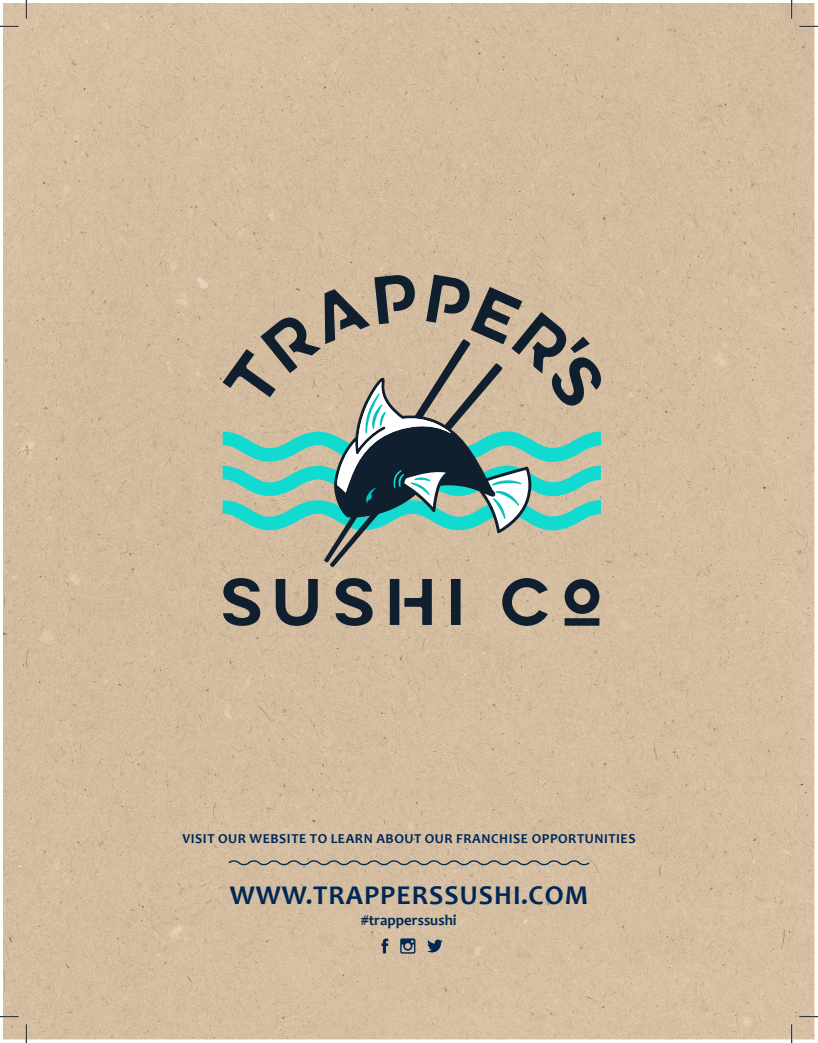
<style>
.page{position:relative;width:818px;height:1043px;background:#fff}
.page>*{position:absolute;margin:0;border:0;box-sizing:border-box;transform-origin:0 0}
.t1{font:700 27.25px "Candara";letter-spacing:.04em;color:#002855}
.Heading{font:700 15px "Candara";color:#002855}
.item_names{font:700 13.75px "Candara";letter-spacing:.04em;color:#002855}
</style>
<div class="page">
<div style="left:4px;top:4px;width:810px;height:1035px;background:#d4bda1"></div>
<svg style="left:381px;top:938px;width:7px;height:15px"></svg>
<svg style="left:400px;top:938px;width:15px;height:15px"></svg>
<svg style="left:427px;top:939px;width:15px;height:13px"></svg>
<svg style="left:223px;top:578px;width:376px;height:48px;background:#8c8376"></svg>
<svg style="left:222px;top:274px;width:379px;height:132px;background:#a69885"></svg>
<svg style="left:223px;top:424px;width:378px;height:113px;background:#87c7b2"></svg>
<svg style="left:324px;top:339px;width:178px;height:228px;background:#c0b299"></svg>
<svg style="left:334px;top:377px;width:197px;height:156px;background:#7c948c"></svg>
<svg style="left:227px;top:858px;width:364px;height:9px;background:#b1a494"></svg>
<svg style="left:0;top:25px;width:19px;height:2px"></svg>
<svg style="left:799px;top:25px;width:19px;height:2px"></svg>
<svg style="left:0;top:1015px;width:19px;height:2px"></svg>
<svg style="left:799px;top:1015px;width:19px;height:2px"></svg>
<svg style="left:25px;top:0;width:2px;height:19px"></svg>
<svg style="left:25px;top:1024px;width:2px;height:18px"></svg>
<svg style="left:790px;top:0;width:2px;height:19px"></svg>
<svg style="left:790px;top:1024px;width:2px;height:18px"></svg>
<p class="item_names" style="left:182px;top:829px;width:454px">VISIT OUR WEBSITE TO LEARN ABOUT OUR FRANCHISE OPPORTUNITIES</p>
<p class="t1" style="left:230px;top:878px;width:360px">WWW.TRAPPERSSUSHI.COM</p>
<p class="Heading" style="left:361px;top:910px;width:97px">#trapperssushi</p>
</div>
